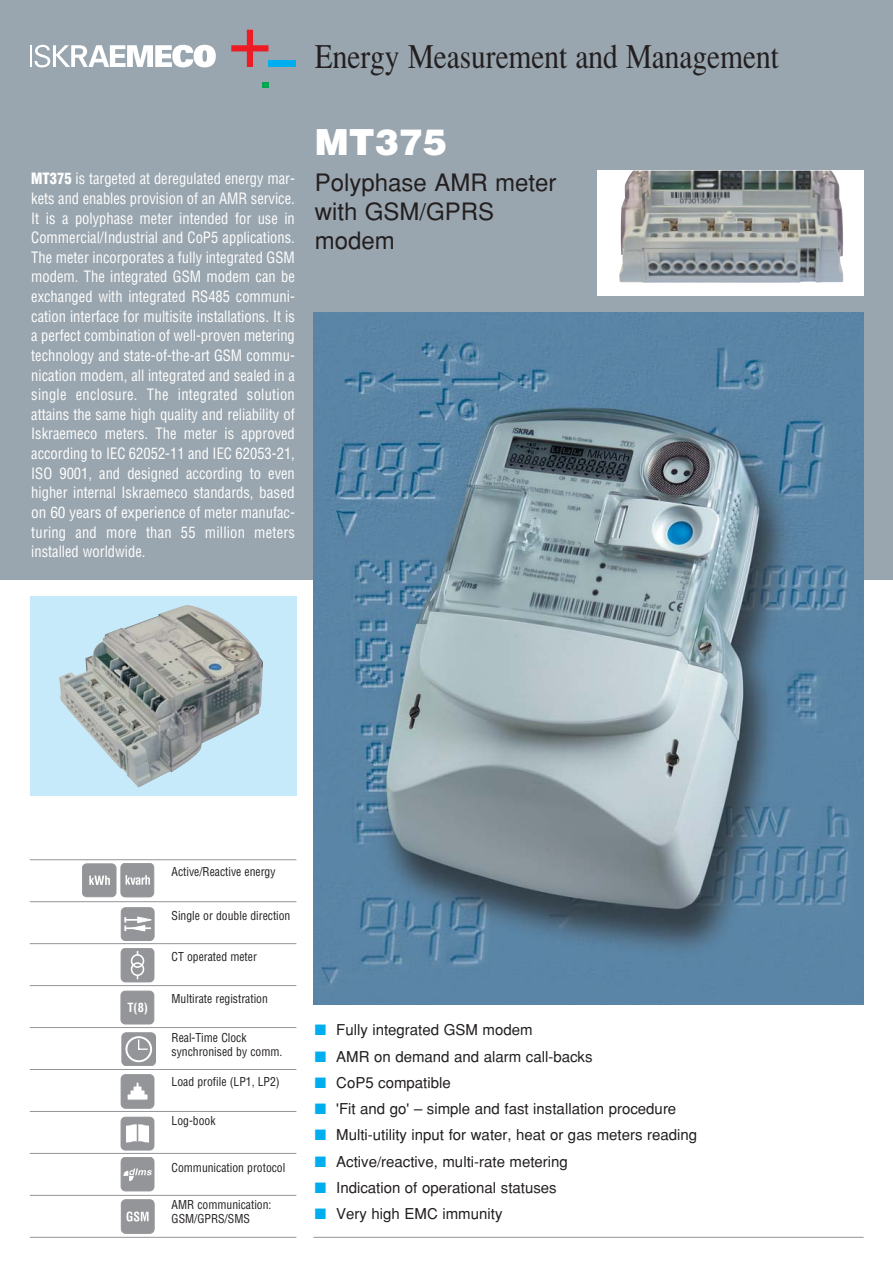
<style>
.page{position:relative;width:893px;height:1263px;background:#fff}
.page>*{position:absolute;margin:0;border:0;box-sizing:border-box;transform-origin:0 0}
.t1{font:900 36px "Helvetica";color:#fff}
.t2{font:34.5px "Times Roman";color:#231f20;scale:.85 1}
.t3{font:24px/28.8px "Helvetica Roman";color:#231f20}
.t4{font:15.3px/19.6px "Helvetica Condensed";letter-spacing:.015em;color:#fff;text-align:justify;scale:.95 1}
.t5{font:15px "Helvetica Roman";color:#231f20}
.t6{font:700 condensed 12.3px "Helvetica";color:#fff}
.t7{font:12px/14.4px "Helvetica Condensed";color:#231f20}
.s1{font-family:"Helvetica";font-weight:900;font-stretch:condensed}
.s2{color:#00aeef}
</style>
<div class="page">
<div style="left:0;top:0;width:892px;height:580px;background:#9aa6af"></div>
<div style="left:268px;top:61px;width:28px;height:6px;background:#00aeef"></div>
<svg style="left:262px;top:83px;width:6px;height:5px"></svg>
<svg style="left:231px;top:30px;width:37px;height:37px"></svg>
<hr style="left:30px;top:45px;width:2px;height:22px;background:#fff">
<svg style="left:35px;top:45px;width:181px;height:22px"></svg>
<div style="left:597px;top:171px;width:266px;height:125px;background:#fff"></div>
<img style="left:619px;top:171px;width:224px;height:112px">
<div style="left:30px;top:596px;width:266px;height:200px;background:#c7eafb"></div>
<img style="left:59px;top:605px;width:204px;height:182px">
<div style="left:121px;top:908px;width:33px;height:33px;background:#939598;border:1px solid #939598;border-radius:4px"></div>
<svg style="left:124px;top:917px;width:27px;height:15px"></svg>
<div style="left:121px;top:991px;width:33px;height:33px;background:#939598;border:1px solid #939598;border-radius:4px"></div>
<div style="left:121px;top:1157px;width:33px;height:34px;background:#939598;border:1px solid #939598;border-radius:4px"></div>
<svg style="left:123px;top:1168px;width:29px;height:13px"></svg>
<img style="left:313px;top:313px;width:550px;height:692px">
<div style="left:121px;top:948px;width:33px;height:34px;background:#939598;border:1px solid #939598;border-radius:4px"></div>
<div style="left:131px;top:962px;width:13px;height:14px;background:#939598;border:2px solid #fff;border-radius:50%"></div>
<div style="left:131px;top:954px;width:13px;height:14px;border:2px solid #fff;border-radius:50%"></div>
<div style="left:121px;top:863px;width:33px;height:34px;background:#939598;border:1px solid #939598;border-radius:4px"></div>
<svg style="left:125px;top:875px;width:25px;height:10px"></svg>
<div style="left:82px;top:864px;width:34px;height:33px;background:#939598;border:1px solid #939598;border-radius:4px"></div>
<svg style="left:89px;top:876px;width:21px;height:9px"></svg>
<hr style="left:30px;top:859px;width:266px;height:1px;background:#939598">
<hr style="left:30px;top:901px;width:266px;height:1px;background:#939598">
<hr style="left:30px;top:943px;width:266px;height:1px;background:#939598">
<hr style="left:30px;top:985px;width:266px;height:1px;background:#939598">
<hr style="left:30px;top:1027px;width:266px;height:1px;background:#939598">
<hr style="left:30px;top:1069px;width:266px;height:1px;background:#939598">
<hr style="left:30px;top:1111px;width:266px;height:1px;background:#939598">
<hr style="left:30px;top:1153px;width:266px;height:1px;background:#939598">
<hr style="left:30px;top:1195px;width:266px;height:1px;background:#939598">
<hr style="left:30px;top:1237px;width:266px;height:1px;background:#939598">
<hr style="left:313px;top:1237px;width:550px;height:1px;background:#939598">
<div style="left:122px;top:1033px;width:34px;height:33px;background:#939598;border:1px solid #939598;border-radius:4px"></div>
<svg style="left:125px;top:1036px;width:27px;height:26px"></svg>
<svg style="left:138px;top:1040px;width:10px;height:10px"></svg>
<div style="left:121px;top:1075px;width:33px;height:33px;background:#939598;border:1px solid #939598;border-radius:4px"></div>
<svg style="left:127px;top:1082px;width:21px;height:18px"></svg>
<div style="left:121px;top:1117px;width:33px;height:33px;background:#939598;border:1px solid #939598;border-radius:4px"></div>
<svg style="left:126px;top:1124px;width:23px;height:19px"></svg>
<div style="left:121px;top:1200px;width:33px;height:33px;background:#939598;border:1px solid #939598;border-radius:4px"></div>
<svg style="left:126px;top:1212px;width:22px;height:10px"></svg>
<h2 class="t2" style="left:315px;top:43px;width:547px">Energy Measurement and Management</h2>
<p class="t4" style="left:31px;top:171px;width:279px"><span class="s1">MT375</span> is targeted at deregulated energy mar&shy;kets and enables provision of an AMR service.<br>It is a polyphase meter intended for use in Commercial/Industrial and CoP5 applications.<br>The meter incorporates a fully integrated GSM modem. The integrated GSM modem can be exchanged with integrated RS485 communi&shy;cation interface for multisite installations. It is a perfect combination of well-proven metering technology and state-of-the-art GSM commu&shy;nication modem, all integrated and sealed in a single enclosure. The integrated solution attains the same high quality and reliability of Iskraemeco meters. The meter is approved according to IEC 62052-11 and IEC 62053-21, ISO 9001, and designed according to even higher internal Iskraemeco standards, based on 60 years of experience of meter manufac&shy;turing and more than 55 million meters installed worldwide.</p>
<h1 class="t1" style="left:315px;top:129px;width:133px">MT375</h1>
<h3 class="t3" style="left:315px;top:172px;width:243px">Polyphase AMR meter with GSM/GPRS modem</h3>
<p class="t6" style="left:127px;top:1003px;width:22px">T(8)</p>
<p class="t7" style="left:171px;top:866px;width:106px">Active/Reactive energy</p>
<p class="t7" style="left:171px;top:910px;width:120px">Single or double direction</p>
<p class="t7" style="left:171px;top:951px;width:87px">CT operated meter</p>
<p class="t7" style="left:171px;top:993px;width:98px">Multirate registration</p>
<p class="t7" style="left:171px;top:1032px;width:112px">Real-Time Clock synchronised by comm.</p>
<p class="t7" style="left:171px;top:1076px;width:110px">Load profile (LP1, LP2)</p>
<p class="t7" style="left:171px;top:1115px;width:45px">Log-book</p>
<p class="t7" style="left:171px;top:1162px;width:115px">Communication protocol</p>
<p class="t7" style="left:171px;top:1199px;width:101px">AMR communication:<br>GSM/GPRS/SMS</p>
<p class="t5" style="left:315px;top:1025px;width:219px"><span class="s2">■</span> Fully integrated GSM modem</p>
<p class="t5" style="left:315px;top:1051px;width:279px"><span class="s2">■</span> AMR on demand and alarm call-backs</p>
<p class="t5" style="left:315px;top:1077px;width:137px"><span class="s2">■</span> CoP5 compatible</p>
<p class="t5" style="left:315px;top:1103px;width:363px"><span class="s2">■</span> 'Fit and go' – simple and fast installation procedure</p>
<p class="t5" style="left:315px;top:1130px;width:384px"><span class="s2">■</span> Multi-utility input for water, heat or gas meters reading</p>
<p class="t5" style="left:315px;top:1156px;width:254px"><span class="s2">■</span> Active/reactive, multi-rate metering</p>
<p class="t5" style="left:315px;top:1182px;width:243px"><span class="s2">■</span> Indication of operational statuses</p>
<p class="t5" style="left:315px;top:1209px;width:189px"><span class="s2">■</span> Very high EMC immunity</p>
</div>
